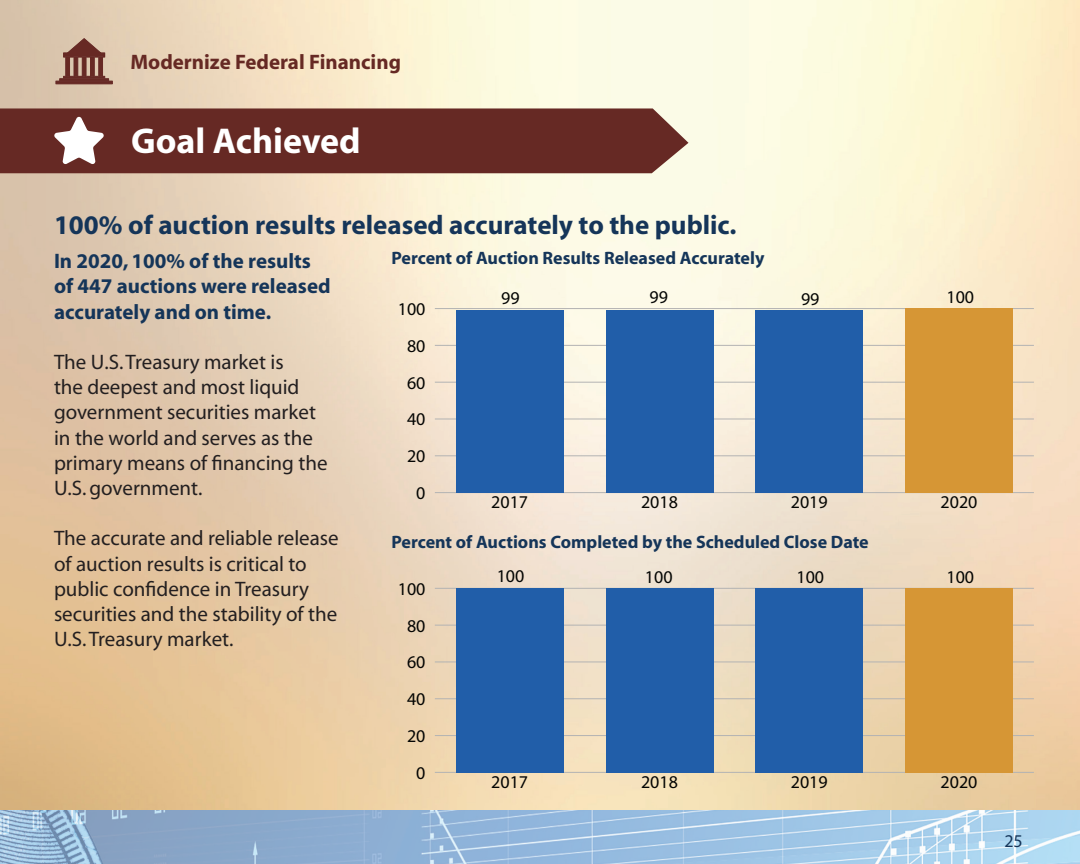
<style>
.page{position:relative;width:1080px;height:864px;background:#fff}
.page>*{position:absolute;margin:0;border:0;box-sizing:border-box;transform-origin:0 0}
.t1{font:700 36px "Myriad";color:#fff}
.t2{font:700 27px "Myriad";color:#153559}
.t3{font:21px/25.2px "Myriad";color:#231f20}
.t4{font:700 21px/25.2px "Myriad";color:#153559}
.t5{font:700 21px "Myriad";color:#662924}
.t6{font:700 18px "Myriad";color:#153559}
.t7{font:18px "Myriad Pro";color:#040503}
.t8{font:18px "Myriad";color:#153559}
</style>
<div class="page">
<img style="left:0;top:0;width:1080px;height:864px">
<hr style="left:435px;top:492px;width:599px;height:1px;background:#b3b3b3">
<hr style="left:435px;top:456px;width:599px;height:1px;background:#b3b3b3">
<hr style="left:435px;top:419px;width:599px;height:1px;background:#b3b3b3">
<hr style="left:435px;top:382px;width:599px;height:1px;background:#b3b3b3">
<hr style="left:435px;top:345px;width:599px;height:1px;background:#b3b3b3">
<hr style="left:435px;top:308px;width:599px;height:1px;background:#b3b3b3">
<div style="left:456px;top:310px;width:108px;height:183px;background:#215ea9"></div>
<div style="left:606px;top:310px;width:107px;height:183px;background:#215ea9"></div>
<div style="left:755px;top:310px;width:108px;height:183px;background:#215ea9"></div>
<div style="left:905px;top:309px;width:108px;height:184px;background:#d69635"></div>
<hr style="left:435px;top:772px;width:599px;height:1px;background:#b3b3b3">
<hr style="left:435px;top:735px;width:599px;height:1px;background:#b3b3b3">
<hr style="left:435px;top:699px;width:599px;height:1px;background:#b3b3b3">
<hr style="left:435px;top:662px;width:599px;height:1px;background:#b3b3b3">
<hr style="left:435px;top:625px;width:599px;height:1px;background:#b3b3b3">
<hr style="left:435px;top:588px;width:599px;height:1px;background:#b3b3b3">
<div style="left:456px;top:588px;width:108px;height:184px;background:#215ea9"></div>
<div style="left:606px;top:588px;width:107px;height:184px;background:#215ea9"></div>
<div style="left:755px;top:588px;width:108px;height:184px;background:#215ea9"></div>
<div style="left:905px;top:588px;width:108px;height:184px;background:#d69635"></div>
<div style="left:0;top:108px;width:688px;height:65px;background:#662924"></div>
<svg style="left:54px;top:116px;width:51px;height:49px"></svg>
<svg style="left:67px;top:39px;width:34px;height:14px"></svg>
<div style="left:63px;top:53px;width:42px;height:4px;background:#672924;border:1px solid #672924"></div>
<div style="left:63px;top:76px;width:42px;height:3px;background:#672924;border:1px solid #672924"></div>
<div style="left:60px;top:79px;width:49px;height:3px;background:#672924;border:1px solid #672924"></div>
<div style="left:56px;top:81px;width:57px;height:3px;background:#672924;border:1px solid #672924"></div>
<div style="left:66px;top:57px;width:4px;height:20px;background:#672924;border:1px solid #672924"></div>
<div style="left:74px;top:57px;width:4px;height:20px;background:#672924;border:1px solid #672924"></div>
<div style="left:82px;top:57px;width:4px;height:20px;background:#672924;border:1px solid #672924"></div>
<div style="left:90px;top:57px;width:4px;height:20px;background:#672924;border:1px solid #672924"></div>
<div style="left:99px;top:57px;width:4px;height:20px;background:#672924;border:1px solid #672924"></div>
<p class="t5" style="left:130px;top:51px;width:272px">Modernize Federal Financing</p>
<h1 class="t1" style="left:131px;top:122px;width:231px">Goal Achieved</h1>
<p class="t2" style="left:54px;top:211px;width:684px">100% of auction results released accurately to the public.</p>
<p class="t4" style="left:54px;top:249px;width:278px">In 2020, 100% of the results of 447 auctions were released accurately and on time.</p>
<p class="t3" style="left:54px;top:350px;width:275px">The U.S. Treasury market is<br>the deepest and most liquid government securities market in the world and serves as the primary means of financing the<br>U.S. government.</p>
<p class="t3" style="left:54px;top:527px;width:286px">The accurate and reliable release of auction results is critical to public confidence in Treasury securities and the stability of the<br>U.S. Treasury market.</p>
<p class="t6" style="left:392px;top:249px;width:374px">Percent of Auction Results Released Accurately</p>
<p class="t7" style="left:501px;top:287px;width:20px">99</p>
<p class="t7" style="left:650px;top:286px;width:20px">99</p>
<p class="t7" style="left:801px;top:288px;width:20px">99</p>
<p class="t7" style="left:946px;top:286px;width:29px">100</p>
<p class="t7" style="left:398px;top:298px;width:29px">100</p>
<p class="t7" style="left:407px;top:335px;width:20px">80</p>
<p class="t7" style="left:407px;top:372px;width:20px">60</p>
<p class="t7" style="left:407px;top:408px;width:20px">40</p>
<p class="t7" style="left:407px;top:445px;width:20px">20</p>
<p class="t7" style="left:416px;top:482px;width:11px">0</p>
<p class="t7" style="left:491px;top:491px;width:38px">2017</p>
<p class="t7" style="left:641px;top:491px;width:38px">2018</p>
<p class="t7" style="left:791px;top:491px;width:38px">2019</p>
<p class="t7" style="left:941px;top:491px;width:38px">2020</p>
<p class="t6" style="left:392px;top:532px;width:479px">Percent of Auctions Completed by the Scheduled Close Date</p>
<p class="t7" style="left:497px;top:565px;width:29px">100</p>
<p class="t7" style="left:645px;top:566px;width:29px">100</p>
<p class="t7" style="left:796px;top:566px;width:29px">100</p>
<p class="t7" style="left:946px;top:566px;width:29px">100</p>
<p class="t7" style="left:398px;top:578px;width:29px">100</p>
<p class="t7" style="left:407px;top:614px;width:20px">80</p>
<p class="t7" style="left:407px;top:651px;width:20px">60</p>
<p class="t7" style="left:407px;top:688px;width:20px">40</p>
<p class="t7" style="left:407px;top:725px;width:20px">20</p>
<p class="t7" style="left:416px;top:762px;width:11px">0</p>
<p class="t7" style="left:491px;top:771px;width:38px">2017</p>
<p class="t7" style="left:641px;top:771px;width:38px">2018</p>
<p class="t7" style="left:791px;top:771px;width:38px">2019</p>
<p class="t7" style="left:941px;top:771px;width:38px">2020</p>
<p class="t8" style="left:1004px;top:832px;width:20px">25</p>
</div>
